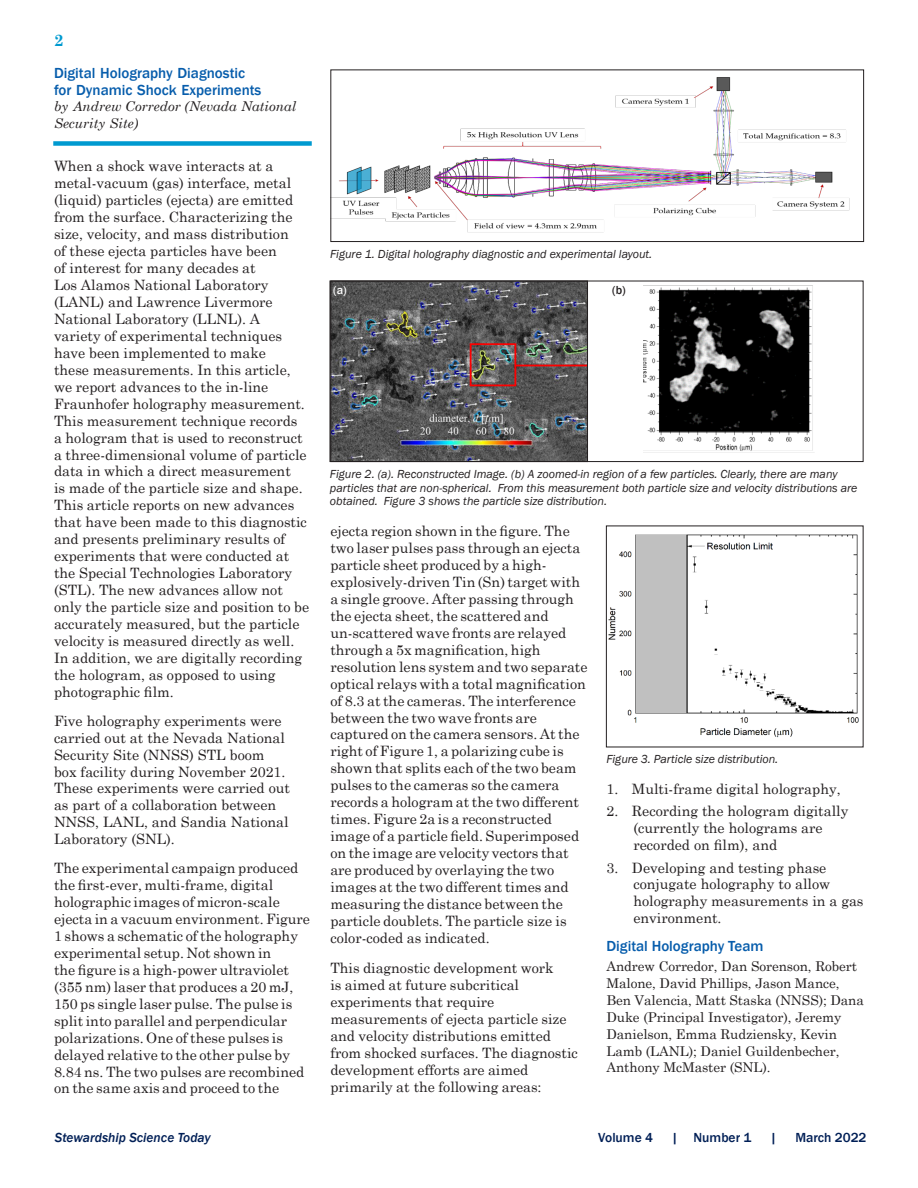
<style>
.page{position:relative;width:918px;height:1188px;background:#fff}
.page>*{position:absolute;margin:0;border:0;box-sizing:border-box;transform-origin:0 0}
.t1{font:700 16.5px "Century Schoolbook";color:#009ad0}
.Subheading{font:500 15px/16.5px "Franklin Gothic";color:#075dac}
.Body_Text{font:14.25px/17px "Century Schoolbook";color:#231f20}
.Body_Text-2{font:13.5px/17px "Century Schoolbook";letter-spacing:-.005em;color:#231f20}
.Subheading-2{font:italic 13.5px/16.5px "Century Schoolbook";color:#231f20}
.t2{font:500 13.5px "Franklin Gothic";color:#001f56}
.t3{font:italic 500 13.5px "Franklin Gothic";color:#001f56}
.Captions{font:italic 12px/13.5px "Franklin Gothic";color:#231f20}
.Subheading_Text{font:500 12px "Franklin Gothic";color:#fff}
.Subheading_Text-2{font:500 12px "Franklin Gothic";color:#231f20}
</style>
<div class="page">
<div style="left:53px;top:141px;width:259px;height:5px;background:#009ad0"></div>
<img style="left:332px;top:77px;width:517px;height:156px">
<div style="left:330px;top:70px;width:534px;height:172px;border:1px solid #231f20"></div>
<img style="left:332px;top:283px;width:254px;height:177px">
<img style="left:643px;top:285px;width:170px;height:166px">
<img style="left:608px;top:534px;width:251px;height:204px">
<div style="left:330px;top:281px;width:534px;height:181px;border:1px solid #231f20"></div>
<p class="t1" style="left:54px;top:28px;width:11px">2</p>
<p class="Subheading" style="left:54px;top:65px;width:209px">Digital Holography Diagnostic for Dynamic Shock Experiments</p>
<p class="Subheading-2" style="left:54px;top:98px;width:244px">by Andrew Corredor (Nevada National<br>Security Site)</p>
<p class="Body_Text" style="left:54px;top:157px;width:257px">When a shock wave interacts at a metal-vacuum (gas) interface, metal (liquid) particles (ejecta) are emitted from the surface. Characterizing the size, velocity, and mass distribution<br>of these ejecta particles have been<br>of interest for many decades at<br>Los Alamos National Laboratory (LANL) and Lawrence Livermore National Laboratory (LLNL). A variety of experimental techniques have been implemented to make<br>these measurements. In this article, we report advances to the in-line Fraunhofer holography measurement.<br>This measurement technique records<br>a hologram that is used to reconstruct a three-dimensional volume of particle data in which a direct measurement<br>is made of the particle size and shape.<br>This article reports on new advances that have been made to this diagnostic and presents preliminary results of experiments that were conducted at the Special Technologies Laboratory (STL). The new advances allow not only the particle size and position to be accurately measured, but the particle velocity is measured directly as well.<br>In addition, we are digitally recording the hologram, as opposed to using photographic film.</p>
<p class="Body_Text" style="left:54px;top:711px;width:238px">Five holography experiments were carried out at the Nevada National<br>Security Site (NNSS) STL boom box facility during November 2021.<br>These experiments were carried out as part of a collaboration between<br>NNSS, LANL, and Sandia National<br>Laboratory (SNL).</p>
<p class="Body_Text" style="left:54px;top:858px;width:257px">The experimental campaign produced the first-ever, multi-frame, digital holographic images of micron-scale ejecta in a vacuum environment. Figure 1 shows a schematic of the holography experimental setup. Not shown in<br>the figure is a high-power ultraviolet (355 nm) laser that produces a 20 mJ, 150 ps single laser pulse. The pulse is split into parallel and perpendicular polarizations. One of these pulses is delayed relative to the other pulse by 8.84 ns. The two pulses are recombined on the same axis and proceed to the</p>
<p class="Captions" style="left:330px;top:248px;width:324px">Figure 1. Digital holography diagnostic and experimental layout.</p>
<p class="Subheading_Text" style="left:333px;top:282px;width:15px">(a)</p>
<p class="Subheading_Text-2" style="left:612px;top:282px;width:15px">(b)</p>
<p class="Captions" style="left:330px;top:468px;width:529px">Figure 2. (a). Reconstructed Image. (b) A zoomed-in region of a few particles. Clearly, there are many particles that are non-spherical. From this measurement both particle size and velocity distributions are obtained. Figure 3 shows the particle size distribution.</p>
<p class="Body_Text" style="left:330px;top:521px;width:259px">ejecta region shown in the figure. The two laser pulses pass through an ejecta particle sheet produced by a high&shy;explosively-driven Tin (Sn) target with a single groove. After passing through the ejecta sheet, the scattered and un-scattered wave fronts are relayed through a 5x magnification, high resolution lens system and two separate optical relays with a total magnification of 8.3 at the cameras. The interference between the two wave fronts are captured on the camera sensors. At the right of Figure 1, a polarizing cube is shown that splits each of the two beam pulses to the cameras so the camera records a hologram at the two different times. Figure 2a is a reconstructed image of a particle field. Superimposed on the image are velocity vectors that are produced by overlaying the two images at the two different times and measuring the distance between the particle doublets. The particle size is color-coded as indicated.</p>
<p class="Body_Text" style="left:330px;top:959px;width:249px">This diagnostic development work<br>is aimed at future subcritical experiments that require measurements of ejecta particle size and velocity distributions emitted from shocked surfaces. The diagnostic development efforts are aimed primarily at the following areas:</p>
<p class="Captions" style="left:606px;top:752px;width:173px">Figure 3. Particle size distribution.</p>
<p class="Body_Text" style="left:606px;top:779px;width:236px">1. Multi-frame digital holography,</p>
<p class="Body_Text" style="left:633px;top:801px;width:216px;text-indent:-27px">2. Recording the hologram digitally (currently the holograms are recorded on film), and</p>
<p class="Body_Text" style="left:633px;top:858px;width:232px;text-indent:-27px">3. Developing and testing phase conjugate holography to allow holography measurements in a gas environment.</p>
<p class="Subheading" style="left:606px;top:938px;width:159px">Digital Holography Team</p>
<p class="Body_Text-2" style="left:606px;top:956px;width:259px">Andrew Corredor, Dan Sorenson, Robert Malone, David Phillips, Jason Mance, Ben Valencia, Matt Staska (NNSS); Dana Duke (Principal Investigator), Jeremy Danielson, Emma Rudziensky, Kevin Lamb (LANL); Daniel Guildenbecher, Anthony McMaster (SNL).</p>
<p class="t3" style="left:55px;top:1129px;width:157px">Stewardship Science Today</p>
<p class="t2" style="left:598px;top:1129px;width:56px">Volume 4</p>
<p class="t2" style="left:672px;top:1129px;width:81px">| Number 1</p>
<p class="t2" style="left:770px;top:1129px;width:8px">|</p>
<p class="t2" style="left:795px;top:1129px;width:73px">March 2022</p>
</div>
